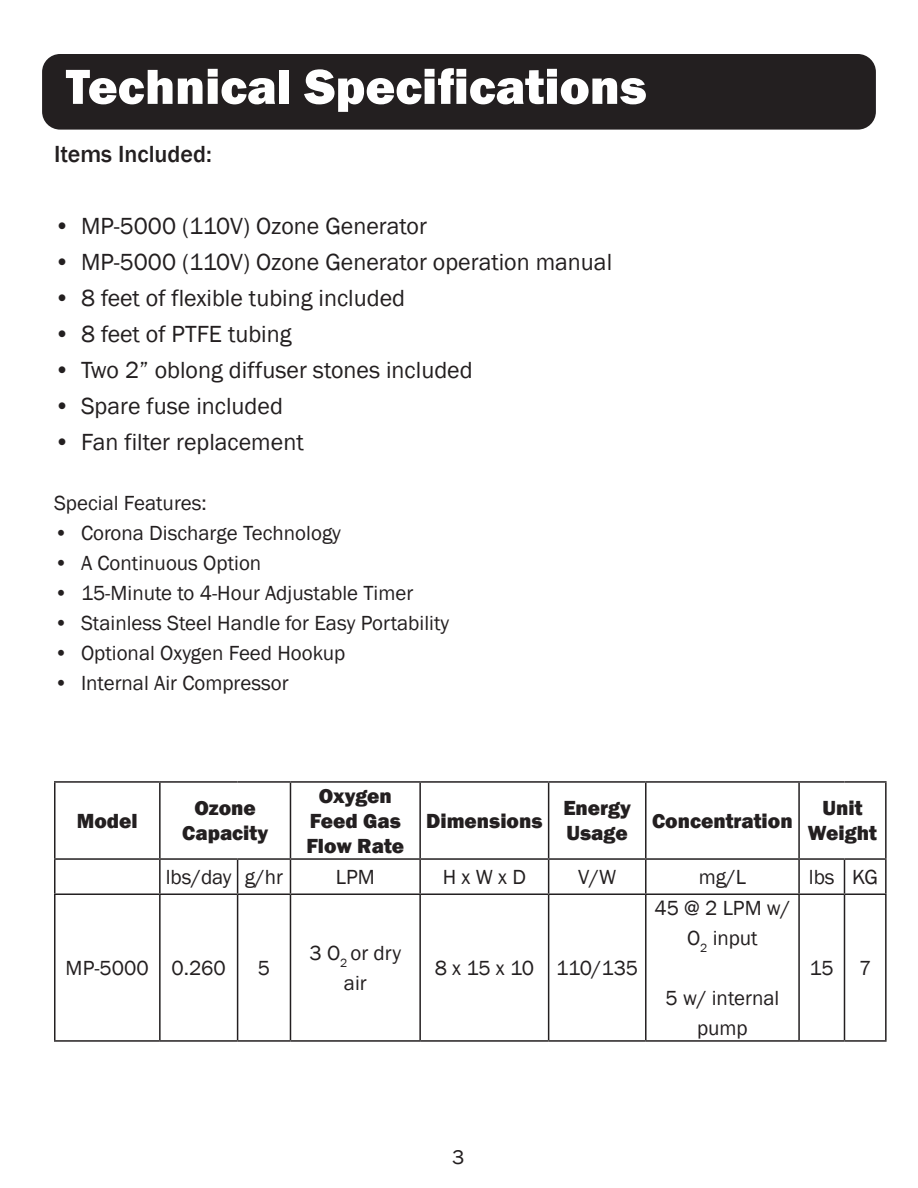
<style>
.page{position:relative;width:918px;height:1188px;background:#fff}
.page>*{position:absolute;margin:0;border:0;box-sizing:border-box;transform-origin:0 0}
.Features{font:800 51px "Franklin Gothic";color:#fff}
.t1{font:24px "Franklin Gothic";color:#231f20}
.Table_Text_2{font:500 24px "Franklin Gothic";color:#231f20}
.Table_Text_3{font:21px/30px "Franklin Gothic";color:#231f20;text-align:center}
.Table_Text_1{font:800 21px/25.2px "Franklin Gothic";color:#231f20;text-align:center}
.product{font:20.4px "Franklin Gothic";color:#231f20}
</style>
<div class="page">
<div style="left:42px;top:54px;width:834px;height:76px;background:#231f20;border-radius:18px"></div>
<hr style="left:54px;top:781px;width:106px;height:2px;background:#231f20">
<hr style="left:54px;top:783px;width:2px;height:75px;background:#231f20">
<hr style="left:160px;top:781px;width:78px;height:2px;background:#231f20">
<hr style="left:159px;top:783px;width:2px;height:75px;background:#231f20">
<hr style="left:238px;top:781px;width:52px;height:2px;background:#231f20">
<hr style="left:290px;top:781px;width:130px;height:2px;background:#231f20">
<hr style="left:290px;top:783px;width:1px;height:75px;background:#231f20">
<hr style="left:420px;top:781px;width:129px;height:2px;background:#231f20">
<hr style="left:419px;top:783px;width:2px;height:75px;background:#231f20">
<hr style="left:549px;top:781px;width:97px;height:2px;background:#231f20">
<hr style="left:548px;top:783px;width:1px;height:75px;background:#231f20">
<hr style="left:646px;top:781px;width:153px;height:2px;background:#231f20">
<hr style="left:645px;top:783px;width:2px;height:75px;background:#231f20">
<hr style="left:799px;top:781px;width:45px;height:2px;background:#231f20">
<hr style="left:798px;top:783px;width:2px;height:75px;background:#231f20">
<hr style="left:844px;top:781px;width:43px;height:2px;background:#231f20">
<hr style="left:885px;top:783px;width:2px;height:75px;background:#231f20">
<hr style="left:54px;top:858px;width:106px;height:2px;background:#231f20">
<hr style="left:54px;top:860px;width:2px;height:33px;background:#231f20">
<hr style="left:160px;top:858px;width:78px;height:2px;background:#231f20">
<hr style="left:159px;top:860px;width:2px;height:33px;background:#231f20">
<hr style="left:238px;top:858px;width:52px;height:2px;background:#231f20">
<hr style="left:237px;top:860px;width:1px;height:33px;background:#231f20">
<hr style="left:290px;top:858px;width:130px;height:2px;background:#231f20">
<hr style="left:290px;top:860px;width:1px;height:33px;background:#231f20">
<hr style="left:420px;top:858px;width:129px;height:2px;background:#231f20">
<hr style="left:419px;top:860px;width:2px;height:33px;background:#231f20">
<hr style="left:549px;top:858px;width:97px;height:2px;background:#231f20">
<hr style="left:548px;top:860px;width:1px;height:33px;background:#231f20">
<hr style="left:646px;top:858px;width:153px;height:2px;background:#231f20">
<hr style="left:645px;top:860px;width:2px;height:33px;background:#231f20">
<hr style="left:799px;top:858px;width:45px;height:2px;background:#231f20">
<hr style="left:798px;top:860px;width:2px;height:33px;background:#231f20">
<hr style="left:844px;top:858px;width:43px;height:2px;background:#231f20">
<hr style="left:844px;top:860px;width:1px;height:33px;background:#231f20">
<hr style="left:885px;top:860px;width:2px;height:33px;background:#231f20">
<hr style="left:54px;top:893px;width:106px;height:2px;background:#231f20">
<hr style="left:54px;top:895px;width:2px;height:145px;background:#231f20">
<hr style="left:160px;top:893px;width:78px;height:2px;background:#231f20">
<hr style="left:159px;top:895px;width:2px;height:145px;background:#231f20">
<hr style="left:238px;top:893px;width:52px;height:2px;background:#231f20">
<hr style="left:237px;top:895px;width:1px;height:145px;background:#231f20">
<hr style="left:290px;top:893px;width:130px;height:2px;background:#231f20">
<hr style="left:290px;top:895px;width:1px;height:145px;background:#231f20">
<hr style="left:420px;top:893px;width:129px;height:2px;background:#231f20">
<hr style="left:419px;top:895px;width:2px;height:145px;background:#231f20">
<hr style="left:549px;top:893px;width:97px;height:2px;background:#231f20">
<hr style="left:548px;top:895px;width:1px;height:145px;background:#231f20">
<hr style="left:646px;top:893px;width:153px;height:2px;background:#231f20">
<hr style="left:645px;top:895px;width:2px;height:145px;background:#231f20">
<hr style="left:799px;top:893px;width:45px;height:2px;background:#231f20">
<hr style="left:798px;top:895px;width:2px;height:145px;background:#231f20">
<hr style="left:844px;top:893px;width:43px;height:2px;background:#231f20">
<hr style="left:844px;top:895px;width:1px;height:145px;background:#231f20">
<hr style="left:885px;top:895px;width:2px;height:145px;background:#231f20">
<hr style="left:54px;top:1040px;width:106px;height:2px;background:#231f20">
<hr style="left:160px;top:1040px;width:78px;height:2px;background:#231f20">
<hr style="left:238px;top:1040px;width:52px;height:2px;background:#231f20">
<hr style="left:290px;top:1040px;width:130px;height:2px;background:#231f20">
<hr style="left:420px;top:1040px;width:129px;height:2px;background:#231f20">
<hr style="left:549px;top:1040px;width:97px;height:2px;background:#231f20">
<hr style="left:646px;top:1040px;width:153px;height:2px;background:#231f20">
<hr style="left:799px;top:1040px;width:45px;height:2px;background:#231f20">
<hr style="left:844px;top:1040px;width:43px;height:2px;background:#231f20">
<p class="Features" style="left:66px;top:54px;width:582px">Technical Specifications</p>
<p class="Table_Text_2" style="left:54px;top:139px;width:159px">Items Included:</p>
<p class="t1" style="left:54px;top:211px;width:374px">• MP-5000 (110V) Ozone Generator</p>
<p class="t1" style="left:54px;top:247px;width:560px">• MP-5000 (110V) Ozone Generator operation manual</p>
<p class="t1" style="left:54px;top:283px;width:353px">• 8 feet of flexible tubing included</p>
<p class="t1" style="left:54px;top:319px;width:239px">• 8 feet of PTFE tubing</p>
<p class="t1" style="left:54px;top:355px;width:420px">• Two 2” oblong diffuser stones included</p>
<p class="t1" style="left:54px;top:391px;width:231px">• Spare fuse included</p>
<p class="t1" style="left:54px;top:427px;width:251px">• Fan filter replacement</p>
<p class="Table_Text_3" style="left:54px;top:488px;width:154px">Special Features:</p>
<p class="Table_Text_3" style="left:54px;top:518px;width:289px">• Corona Discharge Technology</p>
<p class="Table_Text_3" style="left:54px;top:548px;width:209px">• A Continuous Option</p>
<p class="Table_Text_3" style="left:54px;top:578px;width:361px">• 15-Minute to 4-Hour Adjustable Timer</p>
<p class="Table_Text_3" style="left:54px;top:608px;width:397px">• Stainless Steel Handle for Easy Portability</p>
<p class="Table_Text_3" style="left:54px;top:638px;width:293px">• Optional Oxygen Feed Hookup</p>
<p class="Table_Text_3" style="left:54px;top:668px;width:236px">• Internal Air Compressor</p>
<p class="Table_Text_1" style="left:77px;top:808px;width:62px">Model</p>
<p class="Table_Text_1" style="left:182px;top:796px;width:87px">Ozone<br>Capacity</p>
<p class="Table_Text_1" style="left:307px;top:783px;width:99px">Oxygen<br>Feed Gas<br>Flow Rate</p>
<p class="Table_Text_1" style="left:426px;top:808px;width:118px">Dimensions</p>
<p class="Table_Text_1" style="left:563px;top:796px;width:69px;text-align:left">Energy<br>Usage</p>
<p class="Table_Text_1" style="left:652px;top:808px;width:142px">Concentration</p>
<p class="Table_Text_1" style="left:808px;top:796px;width:71px">Unit<br>Weight</p>
<p class="Table_Text_3" style="left:166px;top:862px;width:67px">lbs/day</p>
<p class="Table_Text_3" style="left:245px;top:862px;width:40px">g/hr</p>
<p class="Table_Text_3" style="left:336px;top:862px;width:41px">LPM</p>
<p class="Table_Text_3" style="left:443px;top:862px;width:85px">H x W x D</p>
<p class="Table_Text_3" style="left:578px;top:862px;width:39px">V/W</p>
<p class="Table_Text_3" style="left:699px;top:862px;width:49px">mg/L</p>
<p class="Table_Text_3" style="left:809px;top:862px;width:27px">lbs</p>
<p class="Table_Text_3" style="left:852px;top:862px;width:27px">KG</p>
<p class="Table_Text_3" style="left:66px;top:953px;width:85px">MP-5000</p>
<p class="Table_Text_3" style="left:171px;top:953px;width:56px">0.260</p>
<p class="Table_Text_3" style="left:258px;top:953px;width:14px">5</p>
<p class="Table_Text_3" style="left:309px;top:938px;width:93px">3 O<sub>2</sub> or dry air</p>
<p class="Table_Text_3" style="left:435px;top:953px;width:101px">8 x 15 x 10</p>
<p class="Table_Text_3" style="left:556px;top:953px;width:84px">110/135</p>
<p class="Table_Text_3" style="left:654px;top:893px;width:138px">45 @ 2 LPM w/<br>O<sub>2</sub> input</p>
<p class="Table_Text_3" style="left:666px;top:983px;width:115px">5 w/ internal pump</p>
<p class="Table_Text_3" style="left:810px;top:953px;width:26px">15</p>
<p class="Table_Text_3" style="left:859px;top:953px;width:14px">7</p>
<p class="product" style="left:452px;top:1144px;width:14px">3</p>
</div>
